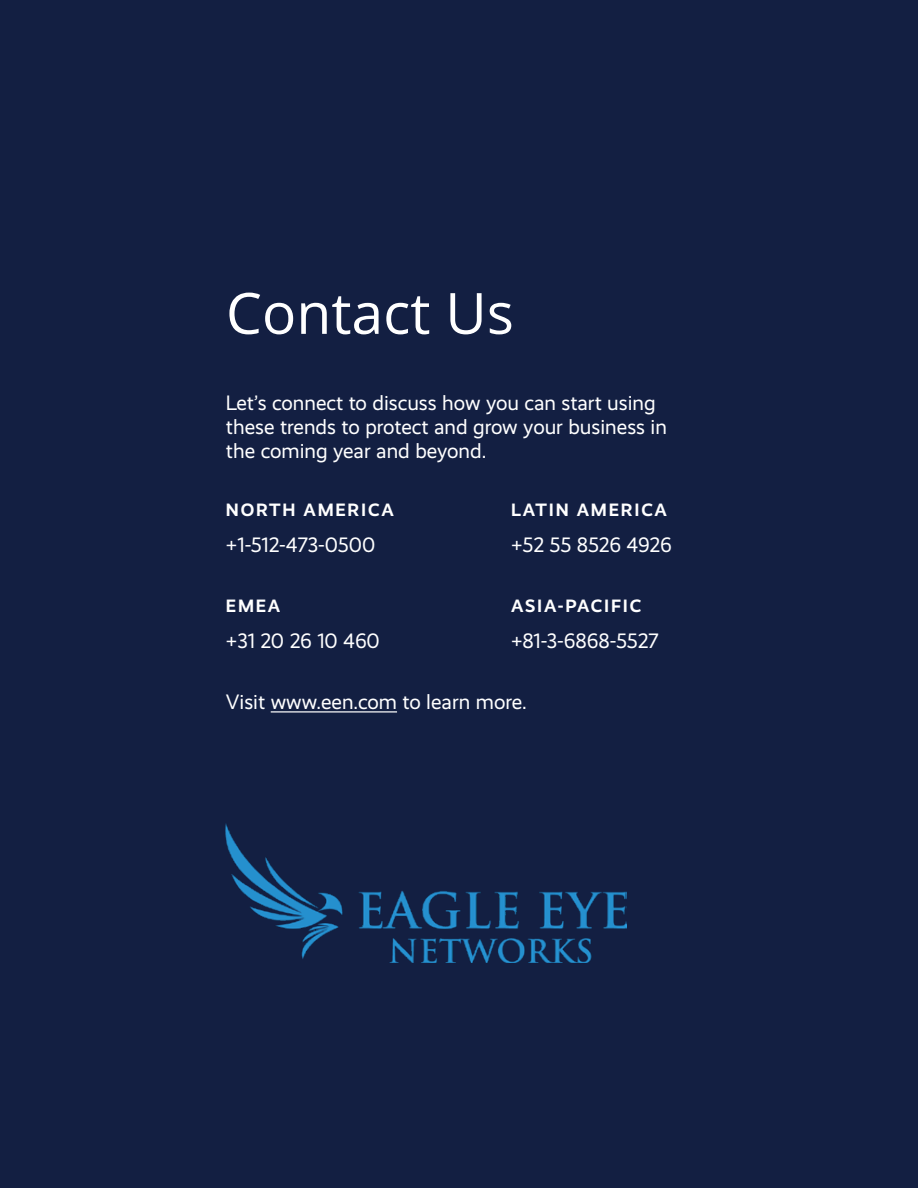
<style>
.page{position:relative;width:918px;height:1188px;background:#131f42}
.page>*{position:absolute;margin:0;border:0;box-sizing:border-box;transform-origin:0 0}
.t1{font:57px "Open Sans";color:#fff}
.t2{font:21px/24px "Realist";color:#fff}
.t3{font:700 18px "Realist";letter-spacing:.1em;color:#fff}
</style>
<div class="page">
<hr style="left:271px;top:711px;width:126px;height:2px;background:#fff">
<img style="left:226px;top:824px;width:401px;height:139px">
<h1 class="t1" style="left:226px;top:274px;width:289px">Contact Us</h1>
<p class="t2" style="left:226px;top:391px;width:443px">Let’s connect to discuss how you can start using these trends to protect and grow your business in the coming year and beyond.</p>
<p class="t3" style="left:226px;top:499px;width:169px">NORTH AMERICA</p>
<p class="t3" style="left:511px;top:499px;width:158px">LATIN AMERICA</p>
<p class="t2" style="left:226px;top:533px;width:151px">+1-512-473-0500</p>
<p class="t2" style="left:511px;top:533px;width:162px">+52 55 8526 4926</p>
<p class="t3" style="left:226px;top:595px;width:56px">EMEA</p>
<p class="t3" style="left:511px;top:595px;width:132px">ASIA-PACIFIC</p>
<p class="t2" style="left:226px;top:629px;width:155px">+31 20 26 10 460</p>
<p class="t2" style="left:511px;top:629px;width:149px">+81-3-6868-5527</p>
<p class="t2" style="left:226px;top:690px;width:302px">Visit www.een.com to learn more.</p>
</div>
